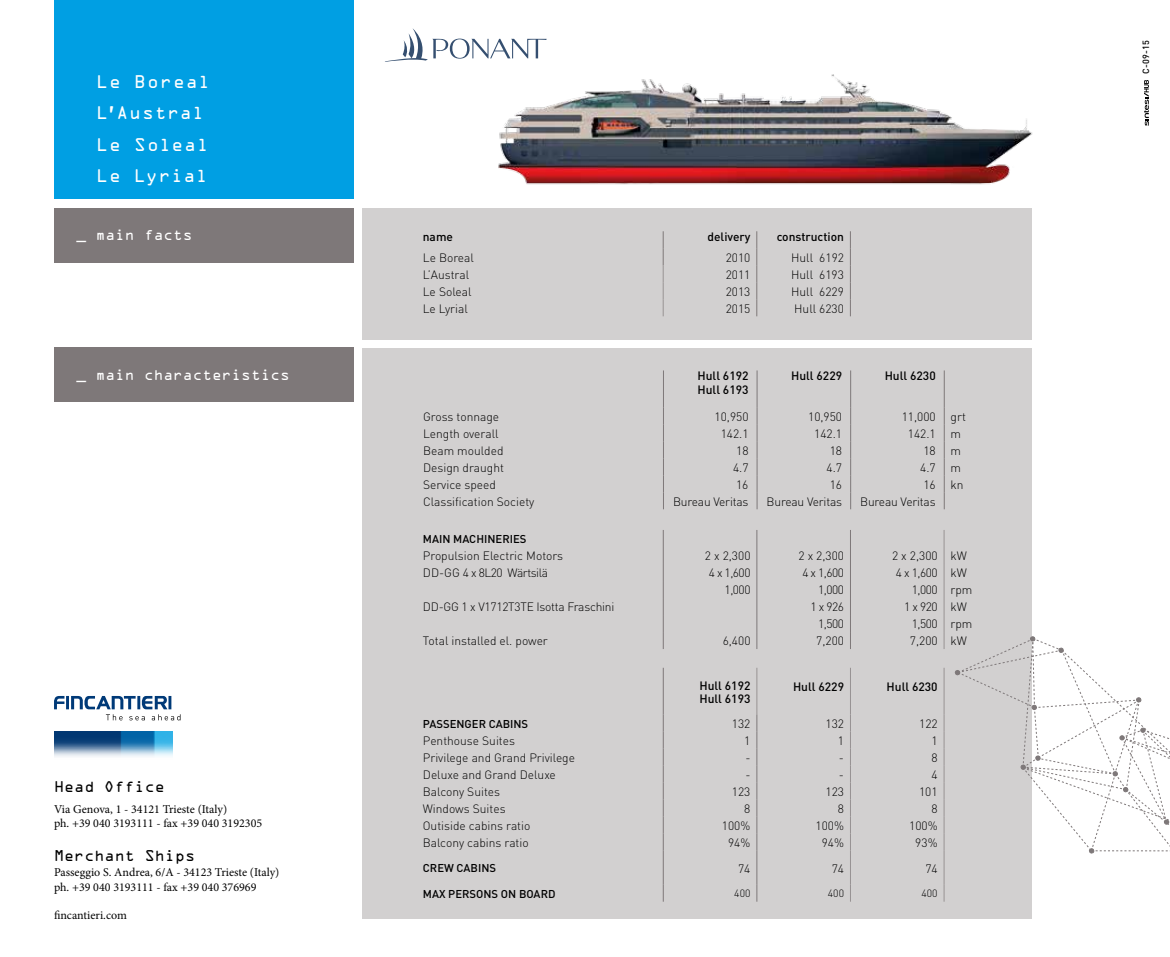
<style>
.page{position:relative;width:1170px;height:957px;background:#fff}
.page>*{position:absolute;margin:0;border:0;box-sizing:border-box;transform-origin:0 0}
.t1{font:16.5px/31.5px "OCRA Std";letter-spacing:.045em;color:#fff}
.t2{font:14.1px "OCRA Std";color:#000}
.t3{font:13.5px "OCRA Std";color:#fff}
.t4{font:300 12px "DIN";color:#000}
.t5{font:12px/14.2px "Minion Pro";color:#000}
.t6{font:500 12px/13.5px "DIN";color:#000}
.t7{font:300 12px "DIN";letter-spacing:-.02em;color:#000}
.t8{font:300 12px "DIN";letter-spacing:-.04em;color:#000}
.t9{font:500 11.25px "DIN";color:#000}
.t10{font:300 10.5px "DIN";color:#000}
.t11{font:500 9px "DIN";color:#000}
</style>
<div class="page">
<div style="left:362px;top:348px;width:669px;height:570px;background:#d2d0d0"></div>
<div style="left:54px;top:348px;width:300px;height:54px;background:#7e7879"></div>
<div style="left:362px;top:208px;width:669px;height:131px;background:#d2d0d0"></div>
<div style="left:54px;top:208px;width:300px;height:54px;background:#7e7879"></div>
<svg style="left:54px;top:696px;width:126px;height:24px"></svg>
<img style="left:54px;top:731px;width:118px;height:26px">
<svg style="left:954px;top:636px;width:215px;height:261px"></svg>
<svg style="left:663px;top:231px;width:1px;height:85px"></svg>
<svg style="left:756px;top:231px;width:1px;height:85px"></svg>
<svg style="left:850px;top:231px;width:1px;height:85px"></svg>
<svg style="left:1144px;top:80px;width:4px;height:46px"></svg>
<img style="left:498px;top:74px;width:535px;height:111px">
<hr style="left:663px;top:370px;width:1px;height:37px;background:#7e7879">
<svg style="left:663px;top:407px;width:1px;height:102px"></svg>
<svg style="left:756px;top:407px;width:1px;height:102px"></svg>
<svg style="left:850px;top:407px;width:1px;height:102px"></svg>
<hr style="left:943px;top:370px;width:1px;height:37px;background:#7e7879">
<hr style="left:756px;top:370px;width:1px;height:37px;background:#7e7879">
<hr style="left:850px;top:370px;width:1px;height:37px;background:#7e7879">
<svg style="left:943px;top:407px;width:1px;height:102px"></svg>
<svg style="left:663px;top:530px;width:1px;height:119px"></svg>
<svg style="left:756px;top:530px;width:1px;height:119px"></svg>
<svg style="left:850px;top:530px;width:1px;height:119px"></svg>
<svg style="left:943px;top:530px;width:1px;height:119px"></svg>
<hr style="left:756px;top:668px;width:1px;height:46px;background:#989394">
<hr style="left:850px;top:668px;width:1px;height:46px;background:#989394">
<hr style="left:943px;top:668px;width:1px;height:46px;background:#989394">
<svg style="left:850px;top:714px;width:1px;height:136px"></svg>
<svg style="left:943px;top:714px;width:1px;height:136px"></svg>
<hr style="left:850px;top:850px;width:1px;height:34px;background:#989394">
<hr style="left:943px;top:850px;width:1px;height:34px;background:#989394">
<svg style="left:850px;top:884px;width:1px;height:17px"></svg>
<svg style="left:943px;top:884px;width:1px;height:17px"></svg>
<hr style="left:663px;top:668px;width:1px;height:46px;background:#7e7879">
<svg style="left:663px;top:714px;width:1px;height:136px"></svg>
<svg style="left:756px;top:714px;width:1px;height:136px"></svg>
<hr style="left:663px;top:850px;width:1px;height:34px;background:#7e7879">
<hr style="left:756px;top:850px;width:1px;height:34px;background:#7e7879">
<svg style="left:663px;top:884px;width:1px;height:17px"></svg>
<svg style="left:756px;top:884px;width:1px;height:17px"></svg>
<svg style="left:385px;top:28px;width:161px;height:34px"></svg>
<div style="left:54px;top:0;width:300px;height:198px;background:#009fe3"></div>
<h1 class="t1" style="left:97px;top:67px;width:115px">Le Boreal<br>L’Austral<br>Le Soleal<br>Le Lyrial</h1>
<p class="t3" style="left:77px;top:229px;width:118px">_ main facts</p>
<p class="t3" style="left:77px;top:369px;width:215px">_ main characteristics</p>
<p class="t2" style="left:54px;top:780px;width:112px">Head Office</p>
<p class="t5" style="left:54px;top:801px;width:210px">Via Genova, 1 - 34121 Trieste (Italy)<br>ph. +39 040 3193111 - fax +39 040 3192305</p>
<p class="t2" style="left:54px;top:849px;width:143px">Merchant Ships</p>
<p class="t5" style="left:54px;top:864px;width:227px;line-height:15px">Passeggio S. Andrea, 6/A - 34123 Trieste (Italy) ph. +39 040 3193111 - fax +39 040 376969</p>
<p class="t5" style="left:54px;top:908px;width:74px">fincantieri.com</p>
<p class="t6" style="left:423px;top:229px;width:32px">name</p>
<p class="t6" style="left:707px;top:229px;width:44px">delivery</p>
<p class="t6" style="left:776px;top:229px;width:69px">construction</p>
<p class="t4" style="left:423px;top:249px;width:53px">Le Boreal</p>
<p class="t4" style="left:725px;top:249px;width:26px">2010</p>
<p class="t4" style="left:791px;top:249px;width:54px">Hull 6192</p>
<p class="t4" style="left:423px;top:266px;width:48px">L’Austral</p>
<p class="t4" style="left:725px;top:266px;width:26px">2011</p>
<p class="t4" style="left:791px;top:266px;width:54px">Hull 6193</p>
<p class="t4" style="left:423px;top:283px;width:50px">Le Soleal</p>
<p class="t4" style="left:725px;top:283px;width:26px">2013</p>
<p class="t4" style="left:791px;top:283px;width:54px">Hull 6229</p>
<p class="t4" style="left:423px;top:300px;width:47px">Le Lyrial</p>
<p class="t4" style="left:725px;top:300px;width:26px">2015</p>
<p class="t4" style="left:794px;top:300px;width:51px">Hull 6230</p>
<p class="t6" style="left:697px;top:369px;width:53px">Hull 6192<br>Hull 6193</p>
<p class="t6" style="left:791px;top:369px;width:53px">Hull 6229</p>
<p class="t6" style="left:884px;top:369px;width:53px">Hull 6230</p>
<p class="t4" style="left:423px;top:408px;width:78px">Gross tonnage</p>
<p class="t4" style="left:714px;top:408px;width:35px">10,950</p>
<p class="t4" style="left:808px;top:408px;width:35px">10,950</p>
<p class="t4" style="left:901px;top:408px;width:66px">11,000 grt</p>
<p class="t4" style="left:423px;top:425px;width:77px">Length overall</p>
<p class="t4" style="left:720px;top:425px;width:29px">142.1</p>
<p class="t4" style="left:814px;top:425px;width:29px">142.1</p>
<p class="t4" style="left:907px;top:425px;width:55px">142.1 m</p>
<p class="t4" style="left:423px;top:442px;width:82px">Beam moulded</p>
<p class="t4" style="left:736px;top:442px;width:14px">18</p>
<p class="t4" style="left:829px;top:442px;width:14px">18</p>
<p class="t4" style="left:923px;top:442px;width:39px">18 m</p>
<p class="t4" style="left:423px;top:459px;width:82px">Design draught</p>
<p class="t4" style="left:733px;top:459px;width:17px">4.7</p>
<p class="t4" style="left:826px;top:459px;width:17px">4.7</p>
<p class="t4" style="left:920px;top:459px;width:42px">4.7 m</p>
<p class="t4" style="left:423px;top:476px;width:74px">Service speed</p>
<p class="t4" style="left:736px;top:476px;width:14px">16</p>
<p class="t4" style="left:829px;top:476px;width:14px">16</p>
<p class="t4" style="left:923px;top:476px;width:42px">16 kn</p>
<p class="t4" style="left:423px;top:493px;width:113px">Classification Society</p>
<p class="t4" style="left:673px;top:493px;width:77px">Bureau Veritas</p>
<p class="t4" style="left:766px;top:493px;width:77px">Bureau Veritas</p>
<p class="t4" style="left:860px;top:493px;width:77px">Bureau Veritas</p>
<p class="t9" style="left:423px;top:531px;width:105px">MAIN MACHINERIES</p>
<p class="t4" style="left:423px;top:548px;width:142px">Propulsion Electric Motors</p>
<p class="t4" style="left:704px;top:548px;width:47px">2 x 2,300</p>
<p class="t4" style="left:798px;top:548px;width:47px">2 x 2,300</p>
<p class="t4" style="left:892px;top:548px;width:76px">2 x 2,300 kW</p>
<p class="t8" style="left:423px;top:565px;width:127px">DD-GG 4 x 8L20 Wärtsilä</p>
<p class="t4" style="left:708px;top:565px;width:43px">4 x 1,600</p>
<p class="t4" style="left:802px;top:565px;width:43px">4 x 1,600</p>
<p class="t4" style="left:895px;top:565px;width:72px">4 x 1,600 kW</p>
<p class="t4" style="left:724px;top:582px;width:27px">1,000</p>
<p class="t4" style="left:818px;top:582px;width:27px">1,000</p>
<p class="t4" style="left:911px;top:582px;width:62px">1,000 rpm</p>
<p class="t7" style="left:423px;top:599px;width:193px">DD-GG 1 x V1712T3TE Isotta Fraschini</p>
<p class="t4" style="left:810px;top:599px;width:35px">1 x 926</p>
<p class="t4" style="left:904px;top:599px;width:64px">1 x 920 kW</p>
<p class="t4" style="left:818px;top:616px;width:27px">1,500</p>
<p class="t4" style="left:911px;top:616px;width:62px">1,500 rpm</p>
<p class="t4" style="left:423px;top:633px;width:126px">Total installed el. power</p>
<p class="t4" style="left:722px;top:633px;width:29px">6,400</p>
<p class="t4" style="left:816px;top:633px;width:29px">7,200</p>
<p class="t4" style="left:909px;top:633px;width:58px">7,200 kW</p>
<p class="t6" style="left:699px;top:678px;width:53px">Hull 6192<br>Hull 6193</p>
<p class="t6" style="left:793px;top:679px;width:53px">Hull 6229</p>
<p class="t6" style="left:886px;top:679px;width:53px">Hull 6230</p>
<p class="t9" style="left:423px;top:716px;width:107px">PASSENGER CABINS</p>
<p class="t4" style="left:732px;top:715px;width:20px">132</p>
<p class="t4" style="left:825px;top:715px;width:20px">132</p>
<p class="t4" style="left:919px;top:715px;width:20px">122</p>
<p class="t4" style="left:423px;top:732px;width:94px">Penthouse Suites</p>
<p class="t4" style="left:744px;top:732px;width:8px">1</p>
<p class="t4" style="left:837px;top:732px;width:8px">1</p>
<p class="t4" style="left:931px;top:732px;width:8px">1</p>
<p class="t4" style="left:423px;top:749px;width:154px">Privilege and Grand Privilege</p>
<p class="t4" style="left:745px;top:749px;width:7px">-</p>
<p class="t4" style="left:838px;top:749px;width:7px">-</p>
<p class="t4" style="left:931px;top:749px;width:8px">8</p>
<p class="t4" style="left:423px;top:766px;width:134px">Deluxe and Grand Deluxe</p>
<p class="t4" style="left:745px;top:766px;width:7px">-</p>
<p class="t4" style="left:838px;top:766px;width:7px">-</p>
<p class="t4" style="left:931px;top:766px;width:8px">4</p>
<p class="t4" style="left:423px;top:783px;width:79px">Balcony Suites</p>
<p class="t4" style="left:731px;top:783px;width:20px">123</p>
<p class="t4" style="left:825px;top:783px;width:20px">123</p>
<p class="t4" style="left:919px;top:783px;width:20px">101</p>
<p class="t4" style="left:423px;top:800px;width:84px">Windows Suites</p>
<p class="t4" style="left:744px;top:800px;width:8px">8</p>
<p class="t4" style="left:837px;top:800px;width:8px">8</p>
<p class="t4" style="left:931px;top:800px;width:8px">8</p>
<p class="t4" style="left:423px;top:817px;width:109px">Outiside cabins ratio</p>
<p class="t4" style="left:722px;top:817px;width:30px">100%</p>
<p class="t4" style="left:815px;top:817px;width:30px">100%</p>
<p class="t4" style="left:909px;top:817px;width:30px">100%</p>
<p class="t4" style="left:423px;top:834px;width:107px">Balcony cabins ratio</p>
<p class="t4" style="left:728px;top:834px;width:24px">94%</p>
<p class="t4" style="left:821px;top:834px;width:24px">94%</p>
<p class="t4" style="left:915px;top:834px;width:24px">93%</p>
<p class="t9" style="left:423px;top:860px;width:75px">CREW CABINS</p>
<p class="t4" style="left:738px;top:860px;width:14px">74</p>
<p class="t4" style="left:831px;top:860px;width:14px">74</p>
<p class="t4" style="left:925px;top:860px;width:14px">74</p>
<p class="t9" style="left:423px;top:886px;width:134px">MAX PERSONS ON BOARD</p>
<p class="t10" style="left:734px;top:886px;width:18px">400</p>
<p class="t10" style="left:827px;top:886px;width:18px">400</p>
<p class="t10" style="left:921px;top:886px;width:18px">400</p>
<p class="t11" style="left:1139px;top:74px;width:36px;rotate:-90deg">C-09-15</p>
</div>
